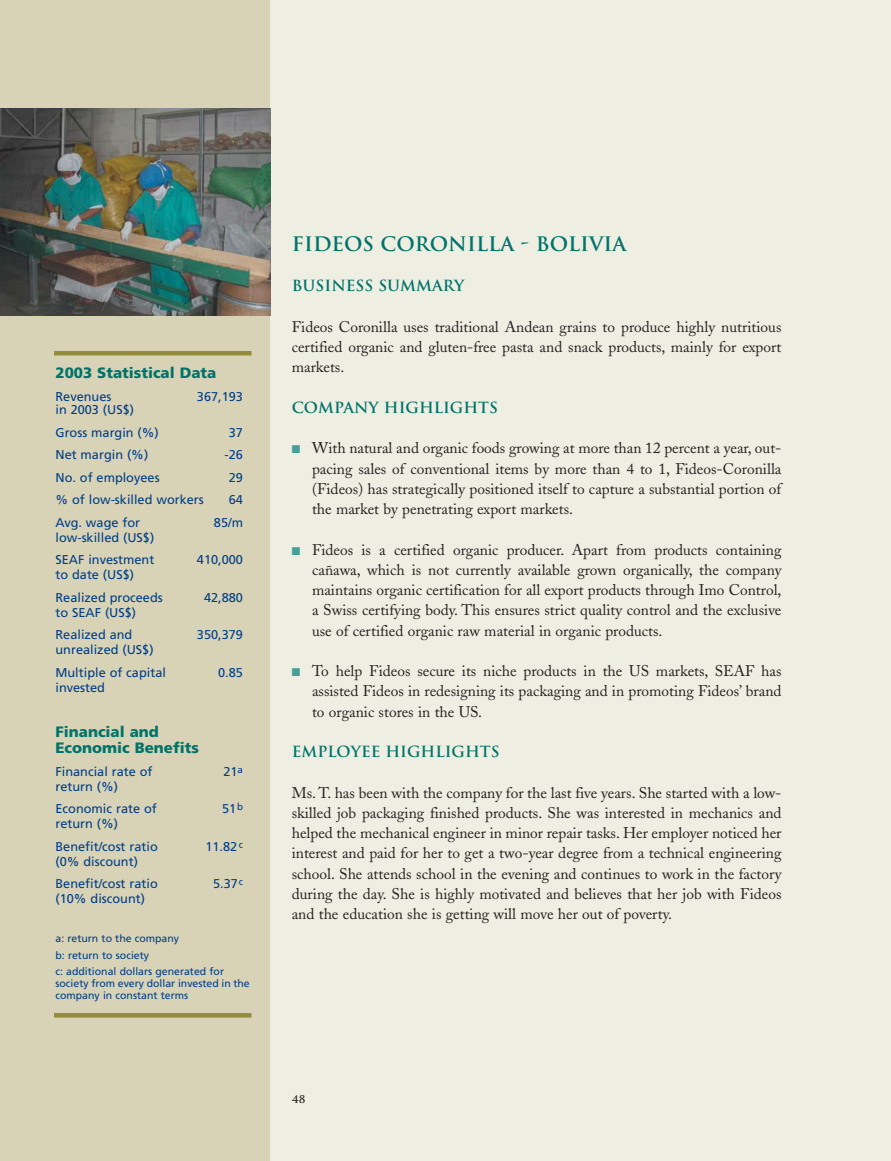
<style>
.page{position:relative;width:891px;height:1161px;background:#fff}
.page>*{position:absolute;margin:0;border:0;box-sizing:border-box;transform-origin:0 0}
.t1{font:700 19.5px "Trajan";color:#00736a}
.t2{font:15.3px/20.2px "Adobe Caslon";color:#231f1f;text-align:justify}
.t3{font:700 15px "Trajan";color:#00736a}
.t4{font:900 15px/16.5px "Frutiger";color:#00736a}
.t5{font:12.75px/22.5px "Frutiger";color:#003e88}
.t6{font:10.5px/16.5px "Frutiger";color:#003e88}
.t7{font:700 10.5px "Trajan";color:#231f1f}
.s1{color:#469f9a}
</style>
<div class="page">
<div style="left:254px;top:0;width:637px;height:1161px;background:#efeee2"></div>
<div style="left:0;top:0;width:270px;height:1161px;background:#d8d3b6"></div>
<div style="left:54px;top:351px;width:198px;height:5px;background:#938c3b"></div>
<div style="left:54px;top:1013px;width:198px;height:5px;background:#938c3b"></div>
<img style="left:0;top:108px;width:270px;height:208px">
<p class="t4" style="left:56px;top:366px;width:162px">2003 Statistical Data</p>
<p class="t5" style="left:56px;top:386px;width:57px">Revenues</p>
<p class="t5" style="left:197px;top:386px;width:48px">367,193</p>
<p class="t5" style="left:56px;top:400px;width:105px">in 2003 (US$)<br>Gross margin (%)</p>
<p class="t5" style="left:229px;top:422px;width:16px">37</p>
<p class="t5" style="left:56px;top:445px;width:94px">Net margin (%)</p>
<p class="t5" style="left:225px;top:445px;width:20px">-26</p>
<p class="t5" style="left:56px;top:467px;width:106px">No. of employees</p>
<p class="t5" style="left:229px;top:467px;width:16px">29</p>
<p class="t5" style="left:56px;top:490px;width:150px">% of low-skilled workers</p>
<p class="t5" style="left:229px;top:490px;width:16px">64</p>
<p class="t5" style="left:56px;top:512px;width:86px">Avg. wage for</p>
<p class="t5" style="left:214px;top:512px;width:31px">85/m</p>
<p class="t5" style="left:56px;top:527px;width:100px">low-skilled (US$)<br>SEAF investment</p>
<p class="t5" style="left:197px;top:550px;width:48px">410,000</p>
<p class="t5" style="left:56px;top:565px;width:109px">to date (US$)<br>Realized proceeds</p>
<p class="t5" style="left:56px;top:602px;width:82px">to SEAF (US$)<br>Realized and</p>
<p class="t5" style="left:56px;top:640px;width:112px">unrealized (US$)<br>Multiple of capital</p>
<p class="t5" style="left:204px;top:587px;width:40px">42,880</p>
<p class="t5" style="left:197px;top:625px;width:48px">350,379</p>
<p class="t5" style="left:218px;top:662px;width:26px">0.85</p>
<p class="t5" style="left:56px;top:677px;width:51px">invested</p>
<p class="t4" style="left:56px;top:725px;width:145px">Financial and<br>Economic Benefits</p>
<p class="t5" style="left:56px;top:761px;width:99px">Financial rate of</p>
<p class="t5" style="left:223px;top:761px;width:21px">21<sup>a</sup></p>
<p class="t5" style="left:56px;top:776px;width:103px">return (%)<br>Economic rate of</p>
<p class="t5" style="left:222px;top:799px;width:22px">51<sup>b</sup></p>
<p class="t5" style="left:56px;top:814px;width:104px">return (%)<br>Benefit/cost ratio</p>
<p class="t5" style="left:56px;top:851px;width:104px">(0% discount)<br>Benefit/cost ratio</p>
<p class="t5" style="left:205px;top:836px;width:39px">11.82<sup>c</sup></p>
<p class="t5" style="left:213px;top:874px;width:31px">5.37<sup>c</sup></p>
<p class="t5" style="left:56px;top:889px;width:91px">(10% discount)</p>
<p class="t6" style="left:56px;top:931px;width:170px">a: return to the company<br>b: return to society<br>c: additional dollars generated for</p>
<p class="t6" style="left:56px;top:979px;width:196px;line-height:12px">society from every dollar invested in the company in constant terms</p>
<p class="t1" style="left:292px;top:233px;width:336px">FIDEOS CORONILLA - BOLIVIA</p>
<p class="t3" style="left:292px;top:278px;width:174px">BUSINESS SUMMARY</p>
<p class="t2" style="left:292px;top:319px;width:491px">Fideos Coronilla uses traditional Andean grains to produce highly nutritious certified organic and gluten-free pasta and snack products, mainly for export markets.</p>
<p class="t3" style="left:292px;top:399px;width:208px">COMPANY HIGHLIGHTS</p>
<p class="t2" style="left:312px;top:440px;width:471px;text-indent:-20px"><span class="s1">■</span> With natural and organic foods growing at more than 12 percent a year, out&shy;pacing sales of conventional items by more than 4 to 1, Fideos-Coronilla (Fideos) has strategically positioned itself to capture a substantial portion of the market by penetrating export markets.</p>
<p class="t2" style="left:312px;top:541px;width:471px;text-indent:-20px"><span class="s1">■</span> Fideos is a certified organic producer. Apart from products containing cañawa, which is not currently available grown organically, the company maintains organic certification for all export products through Imo Control, a Swiss certifying body. This ensures strict quality control and the exclusive use of certified organic raw material in organic products.</p>
<p class="t2" style="left:312px;top:663px;width:471px;text-indent:-20px"><span class="s1">■</span> To help Fideos secure its niche products in the US markets, SEAF has assisted Fideos in redesigning its packaging and in promoting Fideos’ brand to organic stores in the US.</p>
<p class="t3" style="left:292px;top:743px;width:209px">EMPLOYEE HIGHLIGHTS</p>
<p class="t2" style="left:292px;top:784px;width:491px">Ms. T. has been with the company for the last five years. She started with a low&shy;skilled job packaging finished products. She was interested in mechanics and helped the mechanical engineer in minor repair tasks. Her employer noticed her interest and paid for her to get a two-year degree from a technical engineering school. She attends school in the evening and continues to work in the factory during the day. She is highly motivated and believes that her job with Fideos and the education she is getting will move her out of poverty.</p>
<p class="t7" style="left:292px;top:1093px;width:15px">48</p>
</div>
